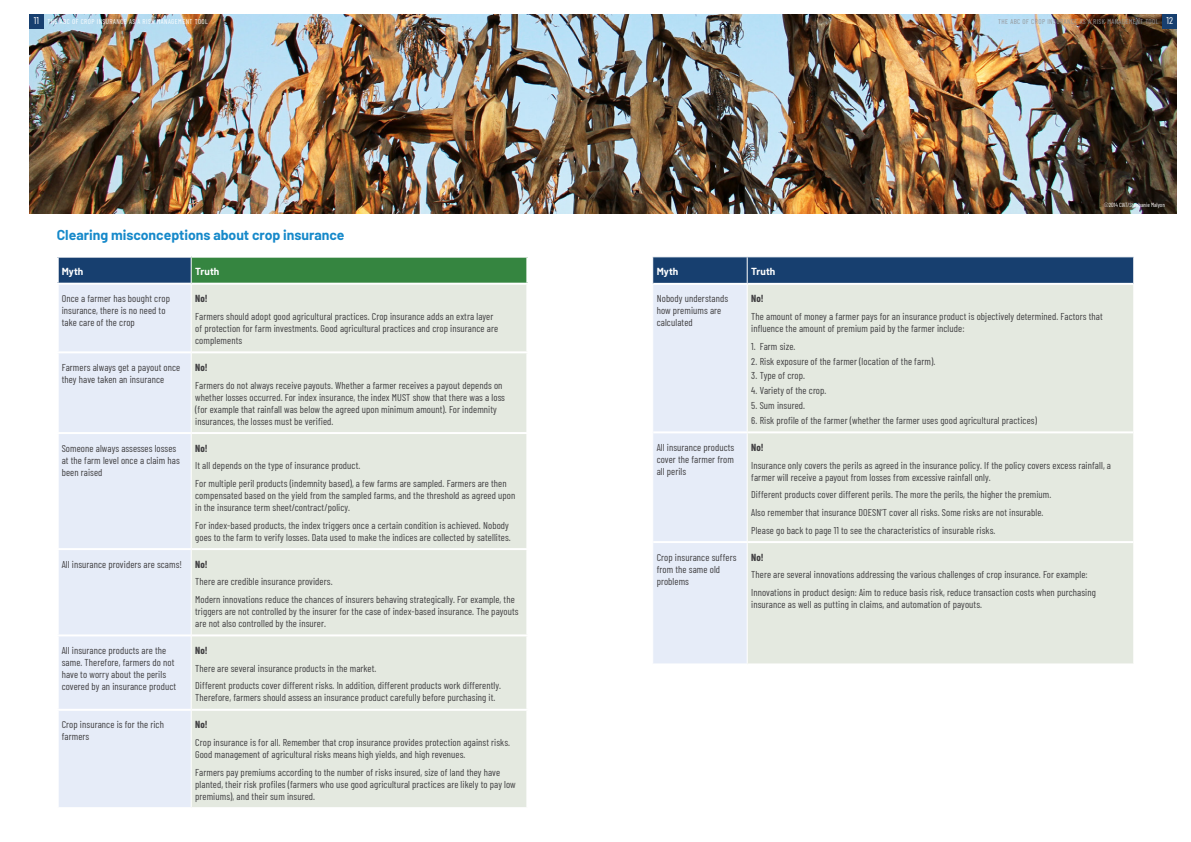
<style>
.page{position:relative;width:1191px;height:842px;background:#fff}
.page>*{position:absolute;margin:0;border:0;box-sizing:border-box;transform-origin:0 0}
.t1{font:700 14px "Barlow";color:#1689ca}
.t2{font:10px/12px "Barlow Condensed";letter-spacing:.01em;color:#414042}
.t3{font:700 10px "Barlow Condensed";letter-spacing:.01em;color:#414042}
.t4{font:700 10px "Barlow";letter-spacing:.01em;color:#fff}
.t5{font:7px "Barlow Condensed";letter-spacing:.06em;color:#fff}
.t6{font:7px "Barlow Condensed";letter-spacing:.06em;color:#939598}
.t7{font:6px "Barlow Condensed";color:#fff}
.s1{font-size:10px}
.s2{font-size:10px;color:#fff}
</style>
<div class="page">
<div style="left:58px;top:257px;width:133px;height:27px;background:#173f6f"></div>
<div style="left:191px;top:257px;width:336px;height:27px;background:#358540"></div>
<div style="left:59px;top:285px;width:132px;height:522px;background:#e6ecf8"></div>
<div style="left:192px;top:285px;width:334px;height:522px;background:#e4e9e0"></div>
<hr style="left:57px;top:256px;width:134px;height:2px;background:#fff">
<hr style="left:57px;top:258px;width:2px;height:25px;background:#fff">
<hr style="left:191px;top:256px;width:337px;height:2px;background:#fff">
<hr style="left:526px;top:258px;width:2px;height:25px;background:#fff">
<hr style="left:57px;top:283px;width:134px;height:2px;background:#fff">
<hr style="left:191px;top:283px;width:337px;height:2px;background:#fff">
<hr style="left:57px;top:351px;width:134px;height:2px;background:#fff">
<hr style="left:191px;top:351px;width:337px;height:2px;background:#fff">
<hr style="left:57px;top:432px;width:134px;height:2px;background:#fff">
<hr style="left:191px;top:432px;width:337px;height:2px;background:#fff">
<hr style="left:57px;top:548px;width:134px;height:2px;background:#fff">
<hr style="left:191px;top:548px;width:337px;height:2px;background:#fff">
<hr style="left:57px;top:634px;width:134px;height:2px;background:#fff">
<hr style="left:191px;top:634px;width:337px;height:2px;background:#fff">
<hr style="left:57px;top:709px;width:134px;height:2px;background:#fff">
<hr style="left:191px;top:709px;width:337px;height:2px;background:#fff">
<svg style="left:191px;top:258px;width:1px;height:26px"></svg>
<svg style="left:652px;top:257px;width:482px;height:406px;background:#d7dedd"></svg>
<hr style="left:747px;top:285px;width:1px;height:146px;background:#fff">
<hr style="left:747px;top:433px;width:1px;height:108px;background:#fff">
<hr style="left:747px;top:543px;width:1px;height:120px;background:#fff">
<hr style="left:653px;top:283px;width:94px;height:2px;background:#fff">
<hr style="left:747px;top:283px;width:386px;height:2px;background:#fff">
<hr style="left:653px;top:431px;width:94px;height:2px;background:#fff">
<hr style="left:747px;top:431px;width:386px;height:2px;background:#fff">
<hr style="left:653px;top:541px;width:94px;height:2px;background:#fff">
<hr style="left:747px;top:541px;width:386px;height:2px;background:#fff">
<img style="left:29px;top:14px;width:1147px;height:200px">
<div style="left:29px;top:14px;width:14px;height:15px;background:#173f6f"></div>
<div style="left:1162px;top:14px;width:14px;height:15px;background:#173f6f"></div>
<p class="t5" style="left:34px;top:16px;width:176px"><span class="s1">11</span> THE ABC OF CROP INSURANCE AS A RISK MANAGEMENT TOOL</p>
<p class="t6" style="left:998px;top:16px;width:176px">THE ABC OF CROP INSURANCE AS A RISK MANAGEMENT TOOL <span class="s2">12</span></p>
<h1 class="t1" style="left:57px;top:227px;width:289px">Clearing misconceptions about crop insurance</h1>
<p class="t4" style="left:62px;top:265px;width:23px">Myth</p>
<p class="t4" style="left:195px;top:265px;width:26px">Truth</p>
<p class="t2" style="left:62px;top:292px;width:110px">Once a farmer has bought crop insurance, there is no need to take care of the crop</p>
<p class="t3" style="left:195px;top:291px;width:14px">No!</p>
<p class="t2" style="left:195px;top:309px;width:304px">Farmers should adopt good agricultural practices. Crop insurance adds an extra layer of protection for farm investments. Good agricultural practices and crop insurance are complements</p>
<p class="t2" style="left:62px;top:361px;width:120px">Farmers always get a payout once they have taken an insurance</p>
<p class="t3" style="left:195px;top:360px;width:14px">No!</p>
<p class="t2" style="left:195px;top:378px;width:311px">Farmers do not always receive payouts. Whether a farmer receives a payout depends on whether losses occurred. For index insurance, the index MUST show that there was a loss (for example that rainfall was below the agreed upon minimum amount). For indemnity insurances, the losses must be verified.</p>
<p class="t2" style="left:62px;top:441px;width:120px">Someone always assesses losses at the farm level once a claim has been raised</p>
<p class="t3" style="left:195px;top:441px;width:14px">No!</p>
<p class="t2" style="left:195px;top:456px;width:313px;line-height:17.7px">It all depends on the type of insurance product.<br>For multiple peril products (indemnity based), a few farms are sampled. Farmers are then</p>
<p class="t2" style="left:195px;top:489px;width:322px">compensated based on the yield from the sampled farms, and the threshold as agreed upon in the insurance term sheet/contract/policy.</p>
<p class="t2" style="left:195px;top:518px;width:317px">For index-based products, the index triggers once a certain condition is achieved. Nobody goes to the farm to verify losses. Data used to make the indices are collected by satellites.</p>
<p class="t2" style="left:62px;top:557px;width:122px">All insurance providers are scams!</p>
<p class="t3" style="left:195px;top:557px;width:14px">No!</p>
<p class="t2" style="left:195px;top:572px;width:321px;line-height:17.7px">There are credible insurance providers.<br>Modern innovations reduce the chances of insurers behaving strategically. For example, the</p>
<p class="t2" style="left:195px;top:605px;width:325px">triggers are not controlled by the insurer for the case of index-based insurance. The payouts are not also controlled by the insurer.</p>
<p class="t2" style="left:62px;top:644px;width:116px">All insurance products are the same. Therefore, farmers do not have to worry about the perils covered by an insurance product</p>
<p class="t3" style="left:195px;top:643px;width:14px">No!</p>
<p class="t2" style="left:195px;top:658px;width:307px;line-height:17.7px">There are several insurance products in the market.<br>Different products cover different risks. In addition, different products work differently.</p>
<p class="t2" style="left:195px;top:691px;width:302px">Therefore, farmers should assess an insurance product carefully before purchasing it.</p>
<p class="t2" style="left:62px;top:718px;width:104px">Crop insurance is for the rich farmers</p>
<p class="t3" style="left:195px;top:718px;width:14px">No!</p>
<p class="t2" style="left:195px;top:736px;width:316px">Crop insurance is for all. Remember that crop insurance provides protection against risks.<br>Good management of agricultural risks means high yields, and high revenues.</p>
<p class="t2" style="left:195px;top:765px;width:322px">Farmers pay premiums according to the number of risks insured, size of land they have planted, their risk profiles (farmers who use good agricultural practices are likely to pay low premiums), and their sum insured.</p>
<p class="t7" style="left:1103px;top:200px;width:63px">©2014 CIAT/Stephanie Malyon</p>
<p class="t4" style="left:656px;top:266px;width:23px">Myth</p>
<p class="t4" style="left:751px;top:266px;width:26px">Truth</p>
<p class="t2" style="left:656px;top:292px;width:73px">Nobody understands how premiums are calculated</p>
<p class="t3" style="left:751px;top:292px;width:14px">No!</p>
<p class="t2" style="left:751px;top:310px;width:353px">The amount of money a farmer pays for an insurance product is objectively determined. Factors that influence the amount of premium paid by the farmer include:</p>
<p class="t2" style="left:751px;top:339px;width:46px">1. Farm size.</p>
<p class="t2" style="left:751px;top:354px;width:185px">2. Risk exposure of the farmer (location of the farm).</p>
<p class="t2" style="left:751px;top:369px;width:55px">3. Type of crop.</p>
<p class="t2" style="left:751px;top:384px;width:77px">4. Variety of the crop.</p>
<p class="t2" style="left:751px;top:399px;width:55px">5. Sum insured.</p>
<p class="t2" style="left:751px;top:413px;width:287px">6. Risk profile of the farmer (whether the farmer uses good agricultural practices)</p>
<p class="t2" style="left:656px;top:441px;width:79px;text-align:justify">All insurance products cover the farmer from all perils</p>
<p class="t3" style="left:751px;top:440px;width:14px">No!</p>
<p class="t2" style="left:751px;top:458px;width:361px">Insurance only covers the perils as agreed in the insurance policy. If the policy covers excess rainfall, a farmer will receive a payout from losses from excessive rainfall only.</p>
<p class="t2" style="left:751px;top:485px;width:301px;line-height:17.7px">Different products cover different perils. The more the perils, the higher the premium.<br>Also remember that insurance DOESN’T cover all risks. Some risks are not insurable.<br>Please go back to page 11 to see the characteristics of insurable risks.</p>
<p class="t2" style="left:656px;top:550px;width:81px">Crop insurance suffers from the same old problems</p>
<p class="t3" style="left:751px;top:550px;width:14px">No!</p>
<p class="t2" style="left:751px;top:565px;width:346px;line-height:17.7px">There are several innovations addressing the various challenges of crop insurance. For example:<br>Innovations in product design: Aim to reduce basis risk, reduce transaction costs when purchasing</p>
<p class="t2" style="left:751px;top:598px;width:232px">insurance as well as putting in claims, and automation of payouts.</p>
</div>
